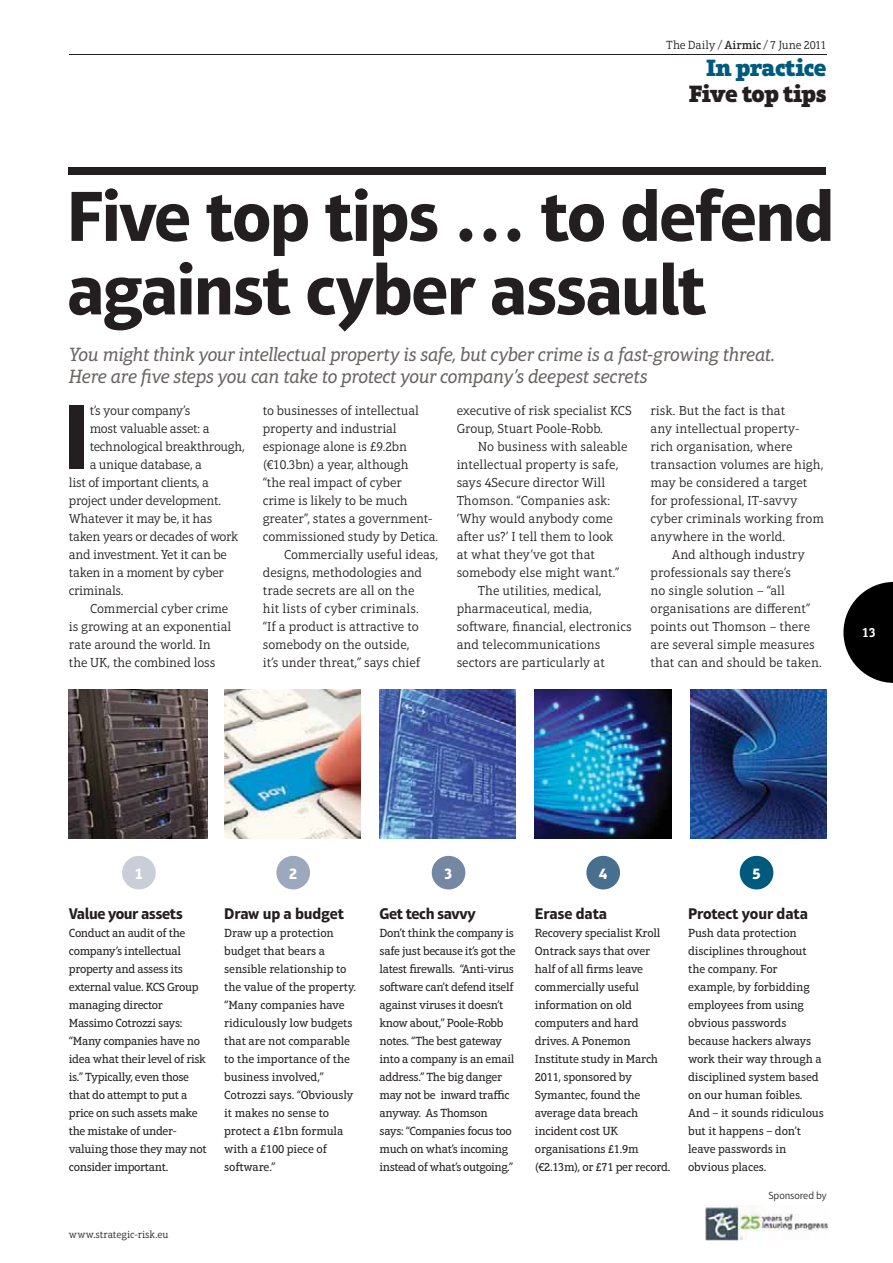
<style>
.page{position:relative;width:893px;height:1263px;background:#fff}
.page>*{position:absolute;margin:0;border:0;box-sizing:border-box;transform-origin:0 0}
.t1{font:700 92.7px "Aptifer Sans LT Pro";color:#231f20}
.t2{font:700 72px/73.5px "Aptifer Sans LT Pro";letter-spacing:-.03em;color:#231f20}
.t3{font:900 24px "Aptifer Slab LT Pro";letter-spacing:-.025em;color:#231f20}
.t4{font:900 24px "Aptifer Slab LT Pro";letter-spacing:-.025em;color:#005a7e}
.t5{font:italic 19.5px/22.5px "Aptifer Slab LT Pro";letter-spacing:-.025em;color:#676463}
.t6{font:700 15.75px "Aptifer Sans LT Pro";letter-spacing:-.02em;color:#231f20}
.t7{font:700 15.75px "Aptifer Sans LT Pro";color:#fff}
.t8{font:600 13.5px "Aptifer Slab LT Pro";color:#fff}
.t9{font:300 13.35px/18px "Aptifer Slab LT Pro";letter-spacing:-.005em;color:#231f20}
.t10{font:300 13.35px "Aptifer Slab LT Pro";letter-spacing:-.025em;color:#231f20}
.t11{font:12px/18px "Aptifer Slab LT Pro";letter-spacing:-.025em;color:#231f20}
.t12{font:300 12px "Aptifer Slab LT Pro";letter-spacing:-.015em;color:#231f20}
.t13{font:300 10.5px "Aptifer Slab LT Pro";letter-spacing:-.005em;color:#231f20}
.t14{font:300 10.5px "Aptifer Sans LT Pro";letter-spacing:-.015em;color:#231f20}
.s1{font-weight:500}
</style>
<div class="page">
<hr style="left:69px;top:54px;width:757px;height:1px;background:#231f20">
<div style="left:69px;top:167px;width:756px;height:7px;background:#231f20"></div>
<svg style="left:843px;top:582px;width:49px;height:101px"></svg>
<img style="left:69px;top:690px;width:138px;height:148px">
<img style="left:224px;top:690px;width:136px;height:148px">
<img style="left:379px;top:690px;width:136px;height:148px">
<img style="left:534px;top:690px;width:136px;height:148px">
<img style="left:690px;top:690px;width:136px;height:148px">
<div style="left:122px;top:856px;width:34px;height:33px;background:#c9ced9;border-radius:50%"></div>
<div style="left:276px;top:856px;width:34px;height:33px;background:#9ca8bd;border-radius:50%"></div>
<div style="left:431px;top:856px;width:34px;height:33px;background:#7488a4;border-radius:50%"></div>
<div style="left:586px;top:856px;width:33px;height:33px;background:#496f8f;border-radius:50%"></div>
<div style="left:739px;top:856px;width:34px;height:33px;background:#005a7e;border-radius:50%"></div>
<img style="left:705px;top:1206px;width:123px;height:35px">
<p class="t12" style="left:666px;top:41px;width:162px">The Daily / <span class="s1">Airmic</span> / 7 June 2011</p>
<h3 class="t4" style="left:705px;top:59px;width:122px">In practice</h3>
<h3 class="t3" style="left:688px;top:85px;width:139px">Five top tips</h3>
<h2 class="t2" style="left:67px;top:187px;width:769px">Five top tips … to defend against cyber assault</h2>
<h3 class="t5" style="left:69px;top:345px;width:707px">You might think your intellectual property is safe, but cyber crime is a fast-growing threat.<br>Here are five steps you can take to protect your company’s deepest secrets</h3>
<h1 class="t1" style="left:63px;top:403px;width:28px">I</h1>
<p class="t10" style="left:90px;top:405px;width:102px">t’s your company’s</p>
<p class="t10" style="left:90px;top:423px;width:121px">most valuable asset: a</p>
<p class="t10" style="left:90px;top:441px;width:156px">technological breakthrough,</p>
<p class="t10" style="left:90px;top:459px;width:114px">a unique database, a</p>
<p class="t10" style="left:69px;top:477px;width:141px">list of important clients, a</p>
<p class="t10" style="left:69px;top:495px;width:154px">project under development.</p>
<p class="t10" style="left:69px;top:513px;width:145px">Whatever it may be, it has</p>
<p class="t10" style="left:69px;top:531px;width:171px">taken years or decades of work</p>
<p class="t10" style="left:69px;top:549px;width:159px">and investment. Yet it can be</p>
<p class="t10" style="left:69px;top:567px;width:156px">taken in a moment by cyber</p>
<p class="t10" style="left:69px;top:585px;width:56px">criminals.</p>
<p class="t9" style="left:90px;top:601px;width:140px">Commercial cyber crime</p>
<p class="t9" style="left:69px;top:619px;width:164px">is growing at an exponential</p>
<p class="t9" style="left:69px;top:637px;width:143px">rate around the world. In</p>
<p class="t9" style="left:69px;top:655px;width:148px">the UK, the combined loss</p>
<p class="t9" style="left:263px;top:403px;width:158px">to businesses of intellectual</p>
<p class="t9" style="left:263px;top:421px;width:135px">property and industrial</p>
<p class="t9" style="left:263px;top:439px;width:146px">espionage alone is £9.2bn</p>
<p class="t9" style="left:263px;top:457px;width:147px">(€10.3bn) a year, although</p>
<p class="t9" style="left:263px;top:475px;width:140px">“the real impact of cyber</p>
<p class="t9" style="left:263px;top:493px;width:146px">crime is likely to be much</p>
<p class="t9" style="left:263px;top:511px;width:171px">greater”, states a government-</p>
<p class="t9" style="left:263px;top:529px;width:177px">commissioned study by Detica.</p>
<p class="t9" style="left:284px;top:547px;width:155px">Commercially useful ideas,</p>
<p class="t9" style="left:263px;top:565px;width:161px">designs, methodologies and</p>
<p class="t9" style="left:263px;top:583px;width:153px">trade secrets are all on the</p>
<p class="t9" style="left:263px;top:601px;width:157px">hit lists of cyber criminals.</p>
<p class="t9" style="left:263px;top:619px;width:157px">“If a product is attractive to</p>
<p class="t9" style="left:263px;top:637px;width:148px">somebody on the outside,</p>
<p class="t9" style="left:263px;top:655px;width:159px">it’s under threat,” says chief</p>
<p class="t9" style="left:456px;top:403px;width:176px">executive of risk specialist KCS<br>Group, Stuart Poole-Robb.</p>
<p class="t9" style="left:478px;top:439px;width:151px">No business with saleable</p>
<p class="t9" style="left:456px;top:457px;width:163px">intellectual property is safe,</p>
<p class="t9" style="left:456px;top:475px;width:150px">says 4Secure director Will</p>
<p class="t9" style="left:456px;top:493px;width:155px">Thomson. “Companies ask:</p>
<p class="t9" style="left:456px;top:511px;width:158px">‘Why would anybody come</p>
<p class="t9" style="left:456px;top:529px;width:158px">a-er us?’ I tell them to look</p>
<p class="t9" style="left:456px;top:547px;width:140px">at what they’ve got that</p>
<p class="t9" style="left:456px;top:565px;width:164px">somebody else might want.”</p>
<p class="t9" style="left:478px;top:583px;width:125px">The utilities, medical,</p>
<p class="t9" style="left:456px;top:601px;width:137px">pharmaceutical, media,</p>
<p class="t9" style="left:456px;top:619px;width:177px">so-ware, financial, electronics</p>
<p class="t9" style="left:456px;top:637px;width:145px">and telecommunications</p>
<p class="t9" style="left:456px;top:655px;width:150px">sectors are particularly at</p>
<p class="t9" style="left:650px;top:403px;width:175px">risk. But the fact is that<br>any intellectual property&shy;rich organisation, where transaction volumes are high, may be considered a target for professional, IT-savvy cyber criminals working from anywhere in the world.</p>
<p class="t9" style="left:650px;top:547px;width:173px;text-indent:21px">And although industry professionals say there’s<br>no single solution – “all organisations are different” points out Thomson – there are several simple measures that can and should be taken.</p>
<p class="t8" style="left:861px;top:628px;width:16px">13</p>
<h3 class="t7" style="left:134px;top:867px;width:10px">1</h3>
<h3 class="t7" style="left:288px;top:867px;width:10px">2</h3>
<h3 class="t7" style="left:444px;top:867px;width:10px">3</h3>
<h3 class="t7" style="left:598px;top:867px;width:10px">4</h3>
<h3 class="t7" style="left:751px;top:867px;width:10px">5</h3>
<h3 class="t6" style="left:69px;top:908px;width:115px">Value your assets</h3>
<p class="t11" style="left:69px;top:925px;width:139px">Conduct an audit of the company’s intellectual property and assess its external value. KCS Group managing director<br>Massimo Cotrozzi says: “Many companies have no idea what their level of risk is.” Typically, even those that do attempt to put a price on such assets make the mistake of under&shy;valuing those they may not consider important.</p>
<h3 class="t6" style="left:224px;top:908px;width:121px">Draw up a budget</h3>
<p class="t11" style="left:224px;top:925px;width:133px">Draw up a protection budget that bears a sensible relationship to the value of the property. “Many companies have ridiculously low budgets that are not comparable to the importance of the business involved,”<br>Cotrozzi says. “Obviously it makes no sense to protect a £1bn formula with a £100 piece of so-ware.”</p>
<p class="t13" style="left:69px;top:1230px;width:101px">www.strategic-risk.eu</p>
<h3 class="t6" style="left:379px;top:908px;width:98px">Get tech savvy</h3>
<p class="t11" style="left:379px;top:925px;width:138px">Don’t think the company is safe just because it’s got the latest firewalls. “Anti-virus so-ware can’t defend itself against viruses it doesn’t know about,” Poole-Robb notes. “The best gateway into a company is an email address.” The big danger may not be inward traffic anyway. As Thomson<br>says: “Companies focus too much on what’s incoming instead of what’s outgoing.”</p>
<h3 class="t6" style="left:534px;top:908px;width:74px">Erase data</h3>
<p class="t11" style="left:534px;top:925px;width:137px">Recovery specialist Kroll<br>Ontrack says that over half of all firms leave commercially useful information on old computers and hard drives. A Ponemon<br>Institute study in March<br>2011, sponsored by<br>Symantec, found the average data breach incident cost UK organisations £1.9m (€2.13m), or £71 per record.</p>
<h3 class="t6" style="left:688px;top:908px;width:121px">Protect your data</h3>
<p class="t11" style="left:688px;top:925px;width:137px">Push data protection disciplines throughout the company. For example, by forbidding employees from using obvious passwords because hackers always work their way through a disciplined system based on our human foibles.<br>And – it sounds ridiculous but it happens – don’t leave passwords in obvious places.</p>
<p class="t14" style="left:768px;top:1192px;width:60px">Sponsored by</p>
</div>
